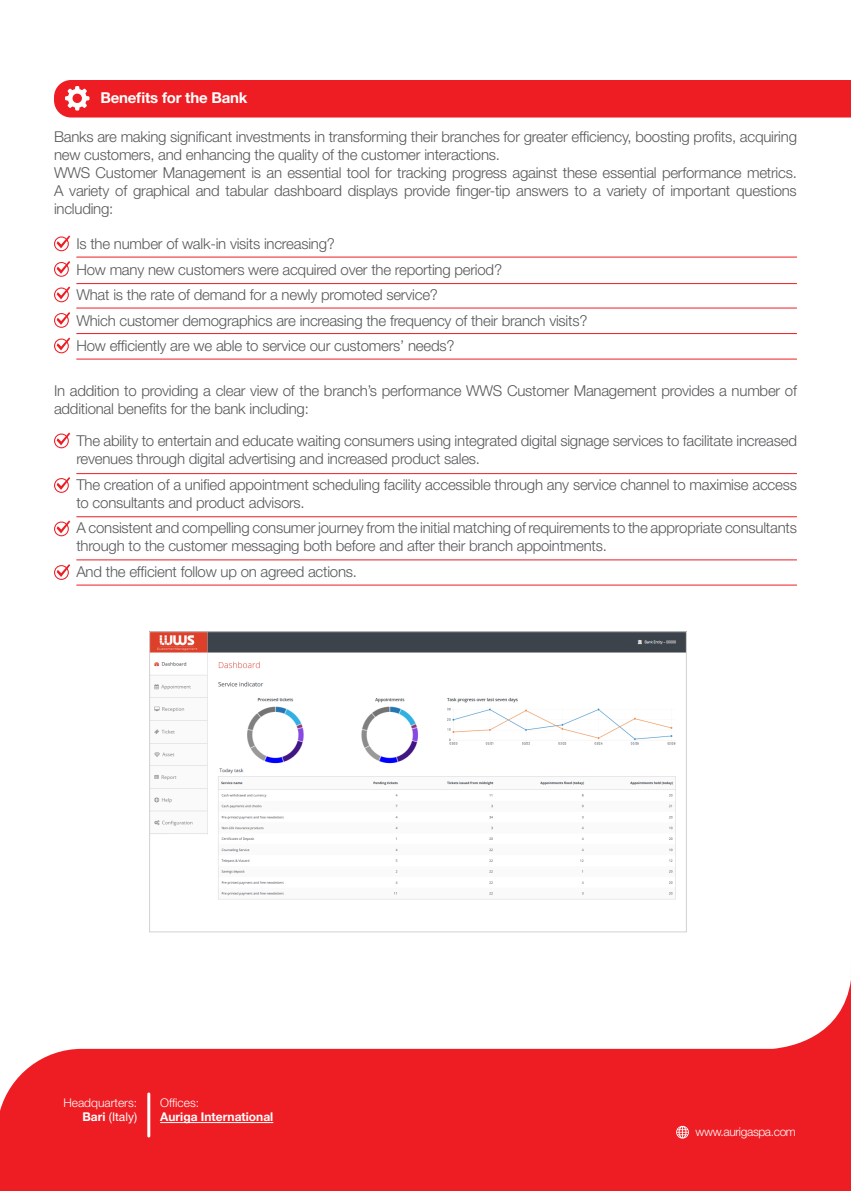
<style>
.page{position:relative;width:851px;height:1191px;background:#fff}
.page>*{position:absolute;margin:0;border:0;box-sizing:border-box;transform-origin:0 0}
.t1{font:300 15px/18px "Helvetica Neue LT Pro";letter-spacing:-.015em;color:#57585a}
.t2{font:700 15px "Helvetica Neue LT Pro";letter-spacing:-.015em;color:#fff}
.t3{font:300 12px "Helvetica Neue LT Pro";color:#fff}
.t4{font:700 12px "Helvetica Neue";color:#fff}
.t5{font:300 12px "Helvetica Neue LT Pro";letter-spacing:-.03em;color:#fff}
.t6{font:12px "Helvetica Neue LT Pro";color:#fff}
.s1{font-family:"Helvetica Neue";font-weight:700}
</style>
<div class="page">
<div style="left:54px;top:80px;width:796px;height:37px;background:#ee1d23"></div>
<svg style="left:54px;top:261px;width:16px;height:16px"></svg>
<svg style="left:54px;top:235px;width:16px;height:16px"></svg>
<svg style="left:54px;top:286px;width:16px;height:16px"></svg>
<svg style="left:54px;top:312px;width:16px;height:16px"></svg>
<svg style="left:54px;top:337px;width:16px;height:16px"></svg>
<hr style="left:76px;top:257px;width:720px;height:1px;background:#ee1d23">
<hr style="left:76px;top:283px;width:720px;height:1px;background:#ee1d23">
<hr style="left:76px;top:308px;width:720px;height:1px;background:#ee1d23">
<hr style="left:76px;top:333px;width:720px;height:1px;background:#ee1d23">
<hr style="left:76px;top:359px;width:720px;height:1px;background:#ee1d23">
<svg style="left:54px;top:477px;width:16px;height:16px"></svg>
<svg style="left:54px;top:520px;width:16px;height:16px"></svg>
<svg style="left:54px;top:564px;width:16px;height:16px"></svg>
<svg style="left:54px;top:432px;width:16px;height:16px"></svg>
<hr style="left:76px;top:473px;width:720px;height:1px;background:#ee1d23">
<hr style="left:76px;top:516px;width:720px;height:1px;background:#ee1d23">
<hr style="left:76px;top:559px;width:720px;height:1px;background:#ee1d23">
<hr style="left:76px;top:585px;width:720px;height:1px;background:#ee1d23">
<img style="left:151px;top:633px;width:533px;height:267px">
<div style="left:149px;top:631px;width:537px;height:301px;border:1px solid #d1d1d1"></div>
<svg style="left:0;top:986px;width:850px;height:205px;fill:#ee1d23"></svg>
<hr style="left:160px;top:1122px;width:113px;height:1px;background:#fff">
<svg style="left:676px;top:1125px;width:12px;height:13px"></svg>
<hr style="left:147px;top:1092px;width:3px;height:45px;background:#fff;border-radius:2px">
<p class="t2" style="left:100px;top:89px;width:148px">Benefits for the Bank</p>
<p class="t1" style="left:54px;top:128px;width:744px">Banks are making significant investments in transforming their branches for greater efficiency, boosting profits, acquiring new customers, and enhancing the quality of the customer interactions.</p>
<p class="t1" style="left:54px;top:164px;width:744px;text-align:justify">WWS Customer Management is an essential tool for tracking progress against these essential performance metrics.<br>A variety of graphical and tabular dashboard displays provide finger-tip answers to a variety of important questions including:</p>
<p class="t1" style="left:76px;top:235px;width:260px">Is the number of walk-in visits increasing?</p>
<p class="t1" style="left:76px;top:260px;width:427px">How many new customers were acquired over the reporting period?</p>
<p class="t1" style="left:76px;top:286px;width:363px">What is the rate of demand for a newly promoted service?</p>
<p class="t1" style="left:76px;top:311px;width:512px">Which customer demographics are increasing the frequency of their branch visits?</p>
<p class="t1" style="left:76px;top:337px;width:379px">How efficiently are we able to service our customers’ needs?</p>
<p class="t1" style="left:54px;top:381px;width:744px">In addition to providing a clear view of the branch’s performance WWS Customer Management provides a number of additional benefits for the bank including:</p>
<p class="t1" style="left:76px;top:432px;width:722px">The ability to entertain and educate waiting consumers using integrated digital signage services to facilitate increased revenues through digital advertising and increased product sales.</p>
<p class="t1" style="left:76px;top:475px;width:722px">The creation of a unified appointment scheduling facility accessible through any service channel to maximise access to consultants and product advisors.</p>
<p class="t1" style="left:76px;top:519px;width:722px">A consistent and compelling consumer journey from the initial matching of requirements to the appropriate consultants through to the customer messaging both before and after their branch appointments.</p>
<p class="t1" style="left:76px;top:562px;width:282px">And the efficient follow up on agreed actions.</p>
<p class="t3" style="left:63px;top:1095px;width:75px">Headquarters:</p>
<p class="t6" style="left:82px;top:1110px;width:56px"><span class="s1">Bari</span> (Italy)</p>
<p class="t3" style="left:160px;top:1095px;width:40px">Offices:</p>
<p class="t4" style="left:160px;top:1107px;width:115px">Auriga International</p>
<p class="t5" style="left:695px;top:1124px;width:102px">www.aurigaspa.com</p>
</div>
